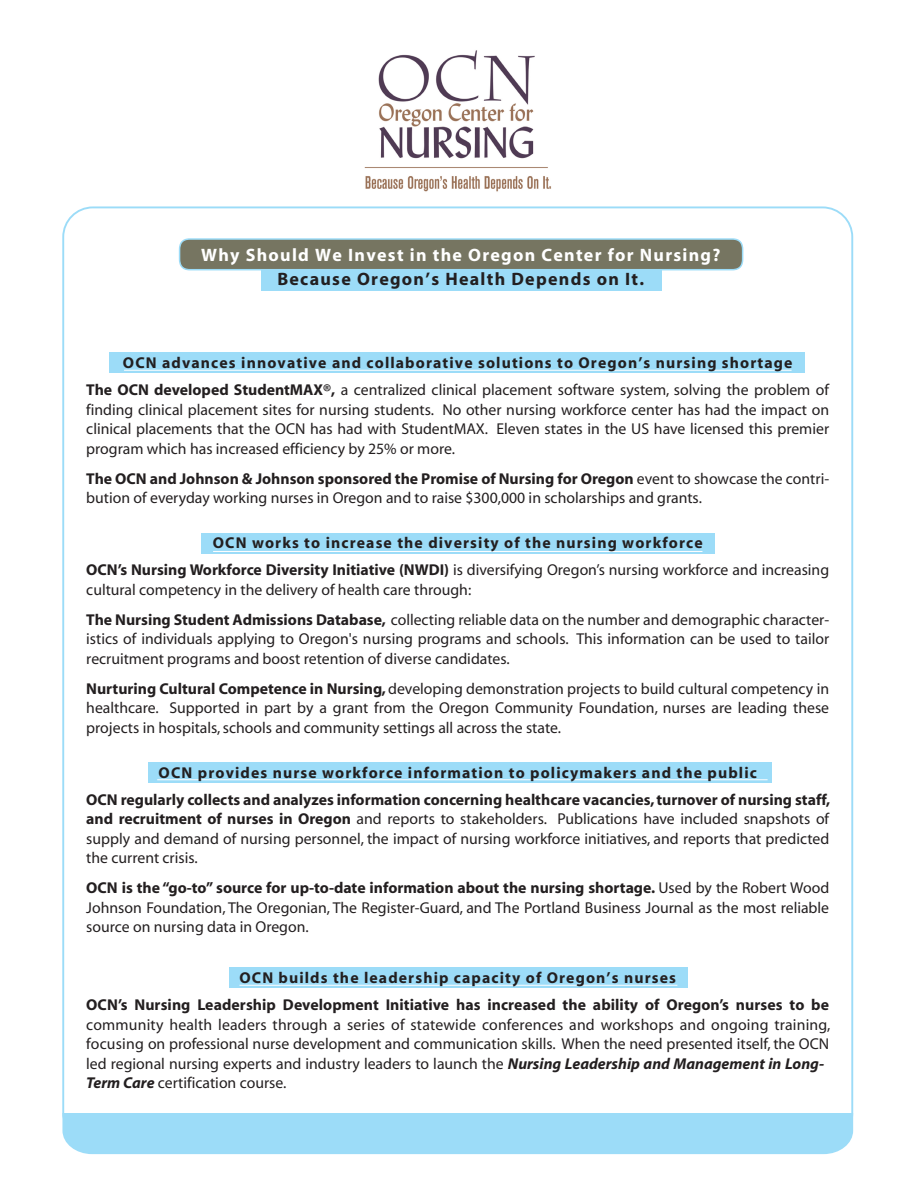
<style>
.page{position:relative;width:918px;height:1188px;background:#fff}
.page>*{position:absolute;margin:0;border:0;box-sizing:border-box;transform-origin:0 0}
.t1{font:700 18px/24px "Myriad";letter-spacing:.07em;color:#fff;text-align:center}
.t2{font:15.75px/19.5px "Myriad";color:#231f20;text-align:justify}
.t3{font:700 15.75px/27px "Myriad";letter-spacing:.07em;color:#231f20;text-align:center}
.t4{font:700 15.75px/27px "Myriad";color:#231f20;text-align:center}
.t5{font:700 15.75px/27px "Myriad";letter-spacing:.005em;color:#231f20;text-align:center}
.s1{color:#231f20}
.s2{font-weight:400}
.s3{font-weight:700}
.s4{font-weight:700;font-style:italic}
</style>
<div class="page">
<img style="left:364px;top:50px;width:187px;height:142px">
<div style="left:201px;top:533px;width:514px;height:21px;background:#9cdcf8"></div>
<div style="left:148px;top:762px;width:624px;height:20px;background:#9cdcf8"></div>
<div style="left:230px;top:967px;width:458px;height:21px;background:#9cdcf8"></div>
<hr style="left:213px;top:551px;width:489px;height:1px;background:#fff">
<hr style="left:157px;top:779px;width:611px;height:1px;background:#fff">
<hr style="left:239px;top:985px;width:438px;height:1px;background:#fff">
<div style="left:110px;top:352px;width:695px;height:21px;background:#9cdcf8"></div>
<div style="left:261px;top:270px;width:400px;height:21px;background:#9cdcf8"></div>
<hr style="left:124px;top:370px;width:668px;height:1px;background:#fff">
<div style="left:62px;top:1113px;width:791px;height:41px;background:#9cdcf8"></div>
<div style="left:180px;top:239px;width:563px;height:31px;background:#767561;border-radius:11px"></div>
<div style="left:179px;top:238px;width:564px;height:32px;border:2px solid #9cdcf8;border-radius:11px"></div>
<p class="t1" style="left:201px;top:244px;width:521px">Why Should We Invest in the Oregon Center for Nursing?<br><span class="s1">Because Oregon’s Health Depends on It.</span></p>
<p class="t3" style="left:86px;top:350px;width:744px">OCN advances innovative and collaborative solutions to Oregon’s nursing shortage<br>The OCN developed StudentMAX®, <span class="s2">a centralized clinical placement software system, solving the problem of</span></p>
<p class="t2" style="left:86px;top:400px;width:744px">finding clinical placement sites for nursing students. No other nursing workforce center has had the impact on clinical placements that the OCN has had with StudentMAX. Eleven states in the US have licensed this premier program which has increased efficiency by 25% or more.</p>
<p class="t2" style="left:86px;top:469px;width:744px"><span class="s3">The OCN and Johnson &amp; Johnson sponsored the Promise of Nursing for Oregon</span> event to showcase the contri&shy;bution of everyday working nurses in Oregon and to raise $300,000 in scholarships and grants.</p>
<p class="t3" style="left:86px;top:530px;width:744px">OCN works to increase the diversity of the nursing workforce<br>OCN’s Nursing Workforce Diversity Initiative (NWDI) <span class="s2">is diversifying Oregon’s nursing workforce and increasing</span></p>
<p class="t2" style="left:86px;top:575px;width:744px;line-height:30px">cultural competency in the delivery of health care through:<br><span class="s3">The Nursing Student Admissions Database,</span> collecting reliable data on the number and demographic character-</p>
<p class="t2" style="left:86px;top:630px;width:744px">istics of individuals applying to Oregon's nursing programs and schools. This information can be used to tailor recruitment programs and boost retention of diverse candidates.</p>
<p class="t2" style="left:86px;top:679px;width:744px"><span class="s3">Nurturing Cultural Competence in Nursing,</span> developing demonstration projects to build cultural competency in healthcare. Supported in part by a grant from the Oregon Community Foundation, nurses are leading these projects in hospitals, schools and community settings all across the state.</p>
<p class="t4" style="left:86px;top:760px;width:745px">OCN provides nurse workforce information to policymakers and the public<br>OCN regularly collects and analyzes information concerning healthcare vacancies, turnover of nursing staff,</p>
<p class="t2" style="left:86px;top:810px;width:744px"><span class="s3">and recruitment of nurses in Oregon</span> and reports to stakeholders. Publications have included snapshots of supply and demand of nursing personnel, the impact of nursing workforce initiatives, and reports that predicted the current crisis.</p>
<p class="t2" style="left:86px;top:879px;width:744px"><span class="s3">OCN is the “go-to” source for up-to-date information about the nursing shortage.</span> Used by the Robert Wood Johnson Foundation, The Oregonian, The Register-Guard, and The Portland Business Journal as the most reliable source on nursing data in Oregon.</p>
<p class="t5" style="left:86px;top:965px;width:744px">OCN builds the leadership capacity of Oregon’s nurses<br>OCN’s Nursing Leadership Development Initiative has increased the ability of Oregon’s nurses to be</p>
<p class="t2" style="left:86px;top:1015px;width:746px;text-align:left">community health leaders through a series of statewide conferences and workshops and ongoing training, focusing on professional nurse development and communication skills. When the need presented itself, the OCN led regional nursing experts and industry leaders to launch the <span class="s4">Nursing Leadership and Management in Long-Term Care</span> certification course.</p>
</div>
